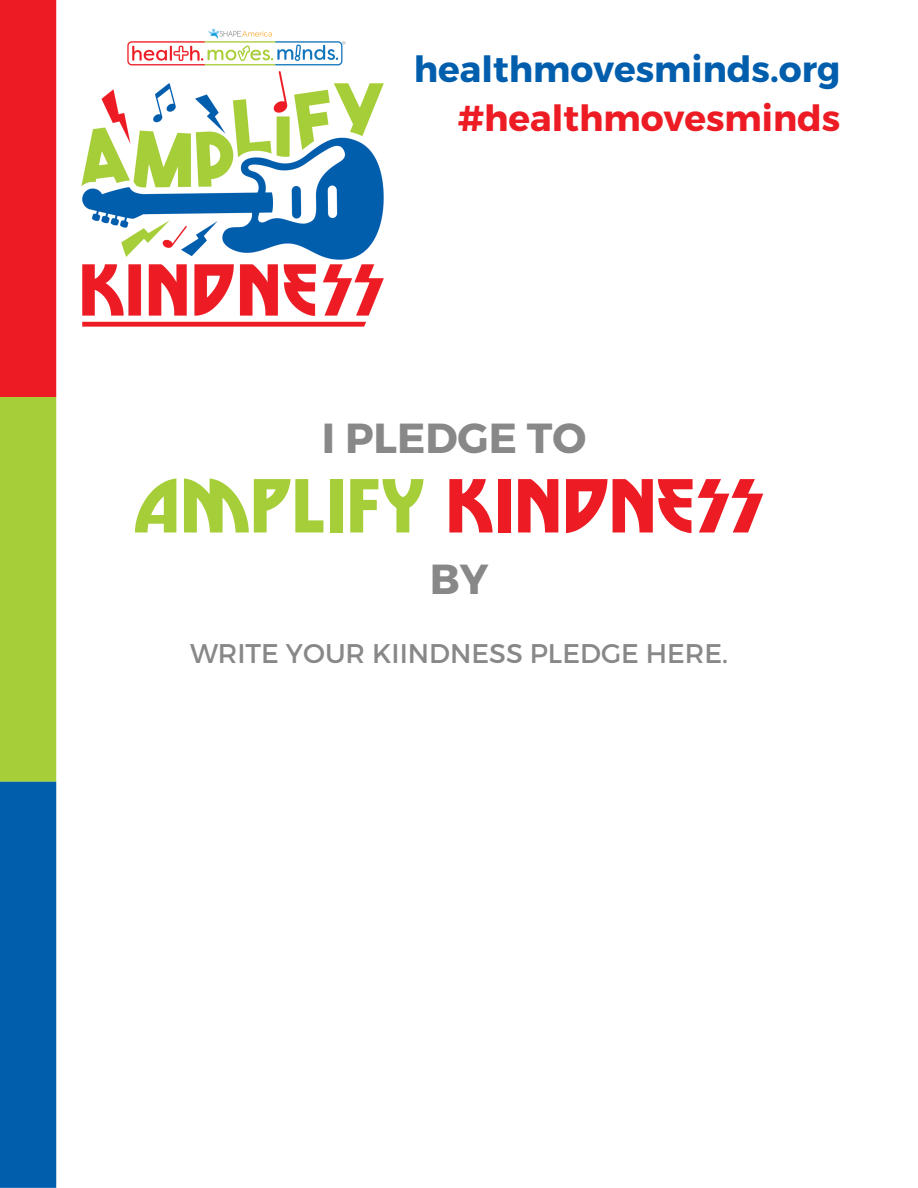
<style>
.page{position:relative;width:918px;height:1188px;background:#fff}
.page>*{position:absolute;margin:0;border:0;box-sizing:border-box;transform-origin:0 0}
.t1{font:72px "Die Nasty";color:#ed1c24}
.t2{font:700 42px "Montserrat";color:#888}
.t3{font:700 36px "Montserrat";color:#005ead}
.t4{font:700 36px "Montserrat";color:#ed1c24}
.t5{font:27px "Montserrat";color:#888}
.s1{color:#a6ce39}
</style>
<div class="page">
<div style="left:0;top:0;width:56px;height:397px;background:#ed1c24"></div>
<div style="left:0;top:397px;width:56px;height:385px;background:#a6ce39"></div>
<div style="left:0;top:782px;width:56px;height:406px;background:#005ead"></div>
<img style="left:56px;top:0;width:328px;height:353px">
<h3 class="t3" style="left:414px;top:45px;width:428px">healthmovesminds.org</h3>
<h3 class="t4" style="left:458px;top:95px;width:384px">#healthmovesminds</h3>
<h2 class="t2" style="left:322px;top:410px;width:266px">I PLEDGE TO</h2>
<h1 class="t1" style="left:134px;top:463px;width:631px"><span class="s1">AMPLIFY</span> KINDNESS</h1>
<h2 class="t2" style="left:430px;top:552px;width:60px">BY</h2>
<p class="t5" style="left:190px;top:636px;width:540px">WRITE YOUR KIINDNESS PLEDGE HERE.</p>
</div>
